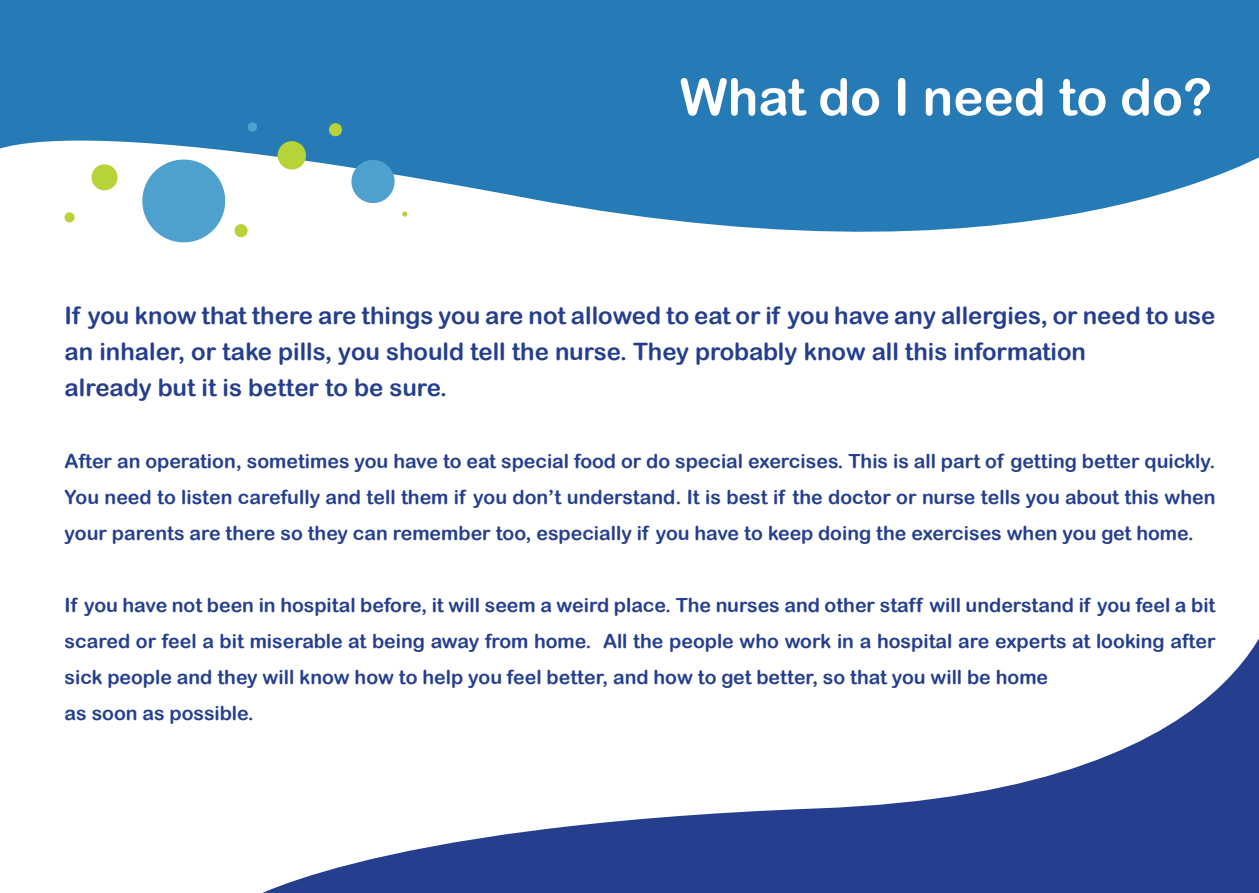
<style>
.page{position:relative;width:1259px;height:893px;background:#fff}
.page>*{position:absolute;margin:0;border:0;box-sizing:border-box;transform-origin:0 0}
.t1{font:51px "Arial Rounded MT Bold";color:#fff}
.t2{font:24px/36px "Arial Rounded MT Bold";color:#253f8e}
.t3{font:19.5px/36px "Arial Rounded MT Bold";color:#253f8e;text-align:justify}
</style>
<div class="page">
<svg style="left:0;top:0;width:1259px;height:232px;background:#468dbf"></svg>
<svg style="left:277px;top:140px;width:30px;height:30px"></svg>
<svg style="left:234px;top:224px;width:14px;height:14px"></svg>
<div style="left:64px;top:212px;width:11px;height:11px;background:#b6d337;border-radius:50%"></div>
<svg style="left:350px;top:159px;width:46px;height:45px"></svg>
<svg style="left:140px;top:157px;width:88px;height:86px"></svg>
<svg style="left:91px;top:164px;width:27px;height:27px"></svg>
<svg style="left:328px;top:123px;width:14px;height:14px"></svg>
<svg style="left:402px;top:211px;width:5px;height:6px"></svg>
<div style="left:247px;top:122px;width:10px;height:10px;background:#4ea0cf;border-radius:50%"></div>
<svg style="left:262px;top:638px;width:997px;height:255px"></svg>
<p class="t1" style="left:680px;top:67px;width:534px">What do I need to do?</p>
<p class="t2" style="left:65px;top:297px;width:1152px">If you know that there are things you are not allowed to eat or if you have any allergies, or need to use an inhaler, or take pills, you should tell the nurse. They probably know all this information</p>
<p class="t2" style="left:65px;top:369px;width:384px">already but it is better to be sure.</p>
<p class="t3" style="left:65px;top:443px;width:1152px">After an operation, sometimes you have to eat special food or do special exercises. This is all part of getting better quickly.<br>You need to listen carefully and tell them if you don’t understand. It is best if the doctor or nurse tells you about this when your parents are there so they can remember too, especially if you have to keep doing the exercises when you get home.</p>
<p class="t3" style="left:65px;top:587px;width:1152px">If you have not been in hospital before, it will seem a weird place. The nurses and other staff will understand if you feel a bit scared or feel a bit miserable at being away from home. All the people who work in a hospital are experts at looking after sick people and they will know how to help you feel better, and how to get better, so that you will be home</p>
<p class="t3" style="left:65px;top:695px;width:191px">as soon as possible.</p>
</div>
